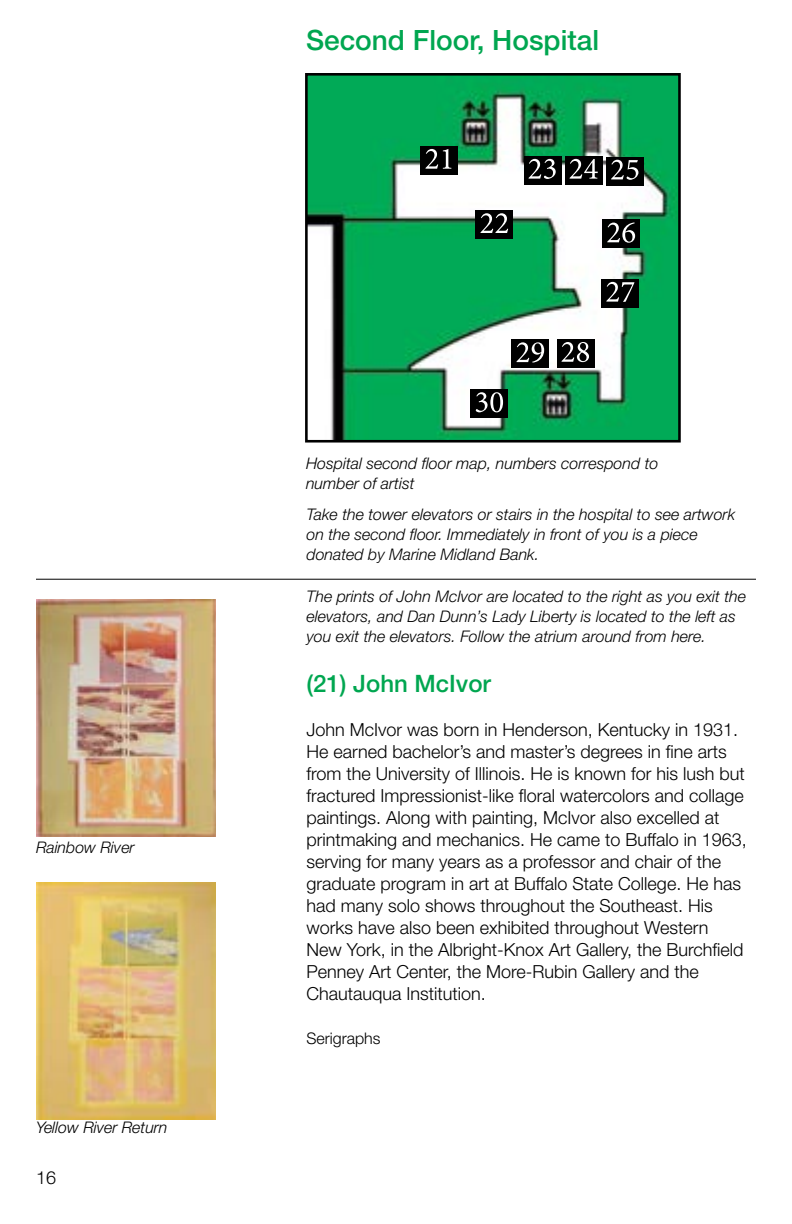
<style>
.page{position:relative;width:792px;height:1224px;background:#fff}
.page>*{position:absolute;margin:0;border:0;box-sizing:border-box;transform-origin:0 0}
.t1{font:500 28px "Helvetica Neue LT Std";color:#00a650}
.t2{font:500 24px "Helvetica Neue LT Std";color:#00a650}
.t3{font:300 18px/22px "Helvetica Neue LT Std";color:#000}
.t4{font:italic 300 16px/20px "Helvetica Neue LT Std";color:#000}
.t5{font:300 16px "Helvetica Neue LT Std";color:#000}
</style>
<div class="page">
<hr style="left:36px;top:579px;width:720px;height:1px;background:#000">
<img style="left:36px;top:600px;width:180px;height:236px">
<img style="left:36px;top:882px;width:180px;height:238px">
<img style="left:309px;top:77px;width:368px;height:362px">
<div style="left:305px;top:73px;width:376px;height:370px;border:3px solid #000"></div>
<div style="left:421px;top:146px;width:37px;height:28px;background:#000"></div>
<svg style="left:426px;top:149px;width:25px;height:20px"></svg>
<div style="left:476px;top:210px;width:37px;height:29px;background:#000"></div>
<svg style="left:481px;top:213px;width:27px;height:20px"></svg>
<div style="left:524px;top:156px;width:37px;height:28px;background:#000"></div>
<svg style="left:529px;top:159px;width:27px;height:20px"></svg>
<div style="left:565px;top:156px;width:37px;height:28px;background:#000"></div>
<svg style="left:570px;top:159px;width:28px;height:20px"></svg>
<div style="left:606px;top:157px;width:38px;height:28px;background:#000"></div>
<svg style="left:611px;top:160px;width:27px;height:20px"></svg>
<div style="left:602px;top:220px;width:38px;height:28px;background:#000"></div>
<svg style="left:607px;top:222px;width:28px;height:21px"></svg>
<div style="left:602px;top:279px;width:37px;height:28px;background:#000"></div>
<svg style="left:606px;top:282px;width:28px;height:20px"></svg>
<div style="left:557px;top:339px;width:37px;height:29px;background:#000"></div>
<svg style="left:562px;top:342px;width:27px;height:20px"></svg>
<div style="left:512px;top:340px;width:37px;height:28px;background:#000"></div>
<svg style="left:517px;top:342px;width:27px;height:21px"></svg>
<div style="left:470px;top:389px;width:38px;height:29px;background:#000"></div>
<svg style="left:476px;top:392px;width:27px;height:20px"></svg>
<h1 class="t1" style="left:306px;top:24px;width:295px">Second Floor, Hospital</h1>
<p class="t4" style="left:36px;top:838px;width:100px">Rainbow River</p>
<p class="t4" style="left:36px;top:1118px;width:133px">Yellow River Return</p>
<p class="t3" style="left:36px;top:1166px;width:22px">16</p>
<p class="t4" style="left:306px;top:454px;width:354px">Hospital second floor map, numbers correspond to number of artist</p>
<p class="t4" style="left:307px;top:504px;width:430px">Take the tower elevators or stairs in the hospital to see artwork on the second floor. Immediately in front of you is a piece donated by Marine Midland Bank.</p>
<p class="t4" style="left:307px;top:586px;width:441px">The prints of John McIvor are located to the right as you exit the elevators, and Dan Dunn’s Lady Liberty is located to the left as you exit the elevators. Follow the atrium around from here.</p>
<h2 class="t2" style="left:307px;top:669px;width:186px">(21) John McIvor</h2>
<p class="t3" style="left:307px;top:718px;width:442px">John McIvor was born in Henderson, Kentucky in 1931.<br>He earned bachelor’s and master’s degrees in fine arts from the University of Illinois. He is known for his lush but fractured Impressionist-like floral watercolors and collage paintings. Along with painting, McIvor also excelled at printmaking and mechanics. He came to Buffalo in 1963, serving for many years as a professor and chair of the graduate program in art at Buffalo State College. He has had many solo shows throughout the Southeast. His works have also been exhibited throughout Western New York, in the Albright-Knox Art Gallery, the Burchfield Penney Art Center, the More-Rubin Gallery and the Chautauqua Institution.</p>
<p class="t5" style="left:307px;top:1028px;width:76px">Serigraphs</p>
</div>
